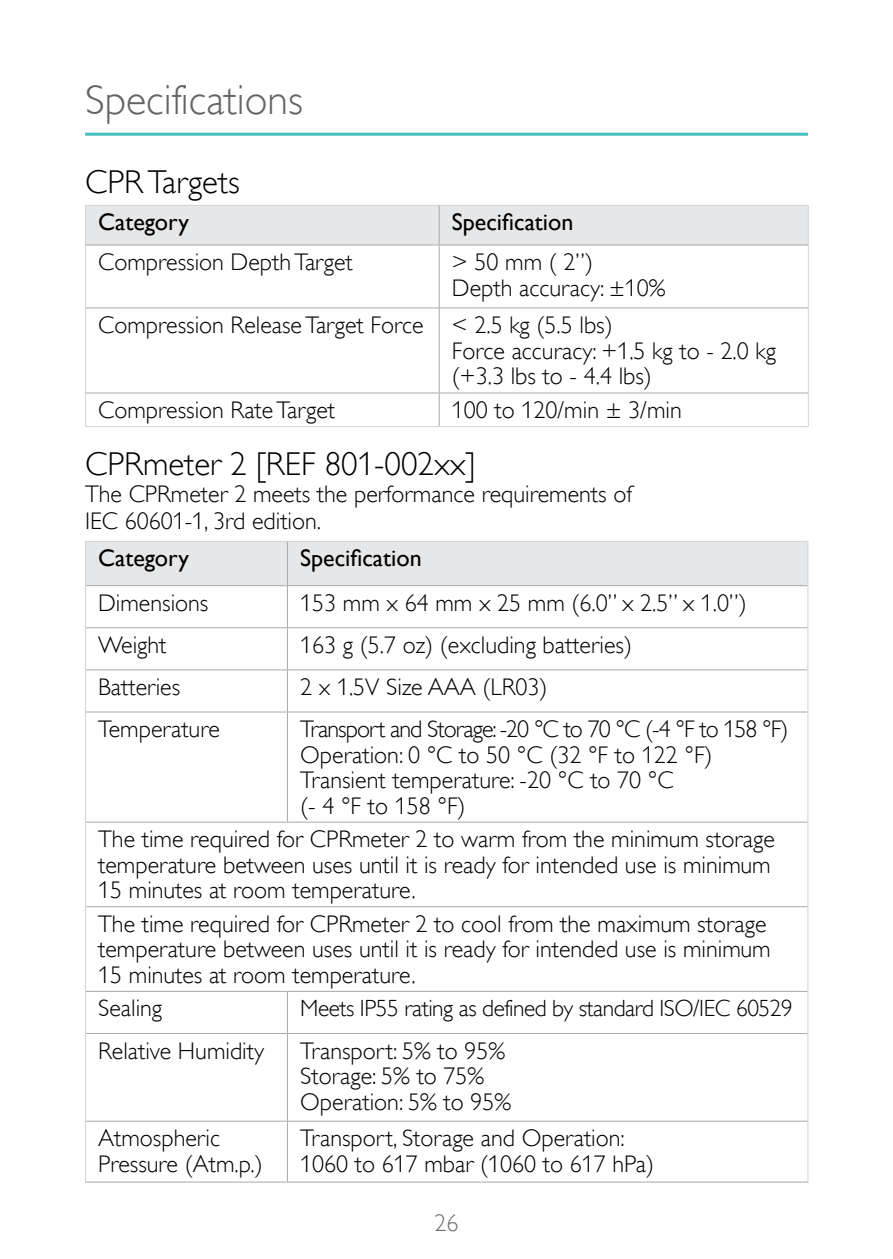
<style>
.page{position:relative;width:893px;height:1259px;background:#fff}
.page>*{position:absolute;margin:0;border:0;box-sizing:border-box;transform-origin:0 0}
.t1{font:300 42px "Gill Alt One";color:#636466}
.t2{font:300 33px "Gill Alt One";color:#000}
.t3{font:300 24px/25.5px "Gill Alt One";color:#000}
.t4{font:24px "Gill Alt One";color:#000}
.t5{font:300 24px "Gill Alt One";color:#6d6e71}
.t6{font:300 23.4px "Gill Alt One";letter-spacing:-.02em;color:#000}
</style>
<div class="page">
<hr style="left:85px;top:133px;width:723px;height:3px;background:#46c1be">
<div style="left:86px;top:206px;width:722px;height:38px;background:#e6e7e8"></div>
<hr style="left:85px;top:205px;width:354px;height:1px;background:#d1d3d4">
<hr style="left:85px;top:206px;width:1px;height:39px;background:#d1d3d4">
<hr style="left:439px;top:205px;width:370px;height:1px;background:#d1d3d4">
<hr style="left:808px;top:206px;width:1px;height:39px;background:#d1d3d4">
<hr style="left:85px;top:245px;width:1px;height:63px;background:#d1d3d4">
<hr style="left:808px;top:245px;width:1px;height:63px;background:#d1d3d4">
<hr style="left:85px;top:308px;width:1px;height:85px;background:#d1d3d4">
<hr style="left:808px;top:308px;width:1px;height:85px;background:#d1d3d4">
<hr style="left:85px;top:393px;width:1px;height:33px;background:#d1d3d4">
<hr style="left:808px;top:393px;width:1px;height:33px;background:#d1d3d4">
<hr style="left:85px;top:426px;width:354px;height:1px;background:#d1d3d4">
<hr style="left:439px;top:426px;width:370px;height:1px;background:#d1d3d4">
<hr style="left:439px;top:206px;width:1px;height:39px;background:#a7a9ac">
<hr style="left:86px;top:244px;width:353px;height:1px;background:#a7a9ac">
<hr style="left:439px;top:244px;width:369px;height:1px;background:#a7a9ac">
<hr style="left:439px;top:245px;width:1px;height:62px;background:#a7a9ac">
<hr style="left:86px;top:307px;width:353px;height:1px;background:#a7a9ac">
<hr style="left:439px;top:307px;width:369px;height:1px;background:#a7a9ac">
<hr style="left:439px;top:308px;width:1px;height:85px;background:#a7a9ac">
<hr style="left:86px;top:392px;width:353px;height:1px;background:#a7a9ac">
<hr style="left:439px;top:392px;width:369px;height:1px;background:#a7a9ac">
<hr style="left:439px;top:393px;width:1px;height:33px;background:#a7a9ac">
<div style="left:86px;top:542px;width:721px;height:43px;background:#e6e7e8"></div>
<hr style="left:86px;top:585px;width:201px;height:1px;background:#a7a9ac">
<hr style="left:287px;top:585px;width:520px;height:1px;background:#a7a9ac">
<hr style="left:86px;top:627px;width:201px;height:1px;background:#a7a9ac">
<hr style="left:287px;top:627px;width:520px;height:1px;background:#a7a9ac">
<hr style="left:86px;top:669px;width:201px;height:1px;background:#a7a9ac">
<hr style="left:287px;top:669px;width:520px;height:1px;background:#a7a9ac">
<hr style="left:86px;top:711px;width:201px;height:1px;background:#a7a9ac">
<hr style="left:287px;top:711px;width:520px;height:1px;background:#a7a9ac">
<hr style="left:86px;top:821px;width:201px;height:1px;background:#a7a9ac">
<hr style="left:287px;top:821px;width:520px;height:1px;background:#a7a9ac">
<hr style="left:86px;top:906px;width:201px;height:1px;background:#a7a9ac">
<hr style="left:287px;top:906px;width:520px;height:1px;background:#a7a9ac">
<hr style="left:86px;top:991px;width:201px;height:1px;background:#a7a9ac">
<hr style="left:287px;top:991px;width:520px;height:1px;background:#a7a9ac">
<hr style="left:86px;top:1033px;width:201px;height:1px;background:#a7a9ac">
<hr style="left:287px;top:1033px;width:520px;height:1px;background:#a7a9ac">
<hr style="left:86px;top:1120px;width:201px;height:1px;background:#a7a9ac">
<hr style="left:287px;top:1120px;width:520px;height:1px;background:#a7a9ac">
<hr style="left:85px;top:1181px;width:202px;height:1px;background:#a7a9ac">
<hr style="left:287px;top:1181px;width:521px;height:1px;background:#a7a9ac">
<hr style="left:85px;top:541px;width:202px;height:1px;background:#d1d3d4">
<hr style="left:85px;top:542px;width:1px;height:43px;background:#d1d3d4">
<hr style="left:287px;top:541px;width:521px;height:1px;background:#d1d3d4">
<hr style="left:807px;top:542px;width:1px;height:43px;background:#d1d3d4">
<hr style="left:85px;top:585px;width:1px;height:43px;background:#d1d3d4">
<hr style="left:807px;top:585px;width:1px;height:43px;background:#d1d3d4">
<hr style="left:85px;top:628px;width:1px;height:42px;background:#d1d3d4">
<hr style="left:807px;top:628px;width:1px;height:42px;background:#d1d3d4">
<hr style="left:85px;top:670px;width:1px;height:42px;background:#d1d3d4">
<hr style="left:807px;top:670px;width:1px;height:42px;background:#d1d3d4">
<hr style="left:85px;top:712px;width:1px;height:110px;background:#d1d3d4">
<hr style="left:807px;top:712px;width:1px;height:110px;background:#d1d3d4">
<hr style="left:85px;top:822px;width:1px;height:84px;background:#d1d3d4">
<hr style="left:807px;top:822px;width:1px;height:84px;background:#d1d3d4">
<hr style="left:85px;top:906px;width:1px;height:85px;background:#d1d3d4">
<hr style="left:807px;top:906px;width:1px;height:85px;background:#d1d3d4">
<hr style="left:85px;top:991px;width:1px;height:42px;background:#d1d3d4">
<hr style="left:807px;top:991px;width:1px;height:42px;background:#d1d3d4">
<hr style="left:85px;top:1033px;width:1px;height:88px;background:#d1d3d4">
<hr style="left:807px;top:1033px;width:1px;height:88px;background:#d1d3d4">
<hr style="left:85px;top:1121px;width:1px;height:60px;background:#d1d3d4">
<hr style="left:807px;top:1121px;width:1px;height:60px;background:#d1d3d4">
<hr style="left:287px;top:542px;width:1px;height:43px;background:#a7a9ac">
<hr style="left:287px;top:586px;width:1px;height:41px;background:#a7a9ac">
<hr style="left:287px;top:628px;width:1px;height:41px;background:#a7a9ac">
<hr style="left:287px;top:670px;width:1px;height:41px;background:#a7a9ac">
<hr style="left:287px;top:712px;width:1px;height:109px;background:#a7a9ac">
<hr style="left:287px;top:991px;width:1px;height:42px;background:#a7a9ac">
<hr style="left:287px;top:1034px;width:1px;height:86px;background:#a7a9ac">
<hr style="left:287px;top:1121px;width:1px;height:60px;background:#a7a9ac">
<h1 class="t1" style="left:85px;top:76px;width:220px">Specifications</h1>
<h2 class="t2" style="left:85px;top:163px;width:156px">CPR Targets</h2>
<p class="t4" style="left:98px;top:208px;width:92px">Category</p>
<p class="t4" style="left:452px;top:208px;width:123px">Specification</p>
<p class="t3" style="left:98px;top:249px;width:256px">Compression Depth Target</p>
<p class="t3" style="left:452px;top:249px;width:215px">&gt; 50 mm ( 2”)<br>Depth accuracy: ±10%</p>
<p class="t3" style="left:452px;top:312px;width:326px;text-indent:-354px">Compression Release Target Force &lt; 2.5 kg (5.5 lbs)<br>Force accuracy: +1.5 kg to - 2.0 kg (+3.3 lbs to - 4.4 lbs)</p>
<p class="t3" style="left:98px;top:397px;width:238px">Compression Rate Target</p>
<p class="t3" style="left:452px;top:397px;width:231px">100 to 120/min ± 3/min</p>
<h2 class="t2" style="left:85px;top:445px;width:392px">CPRmeter 2 [REF 801-002xx]</h2>
<p class="t3" style="left:85px;top:480px;width:549px;line-height:27px">The CPRmeter 2 meets the performance requirements of<br>IEC 60601-1, 3rd edition.</p>
<p class="t4" style="left:98px;top:544px;width:92px">Category</p>
<p class="t4" style="left:300px;top:544px;width:123px">Specification</p>
<p class="t3" style="left:98px;top:590px;width:112px">Dimensions</p>
<p class="t3" style="left:300px;top:590px;width:448px">153 mm x 64 mm x 25 mm (6.0” x 2.5” x 1.0”)</p>
<p class="t3" style="left:98px;top:632px;width:70px">Weight</p>
<p class="t3" style="left:300px;top:632px;width:333px">163 g (5.7 oz) (excluding batteries)</p>
<p class="t3" style="left:98px;top:674px;width:84px">Batteries</p>
<p class="t3" style="left:300px;top:674px;width:249px">2 x 1.5V Size AAA (LR03)</p>
<p class="t3" style="left:98px;top:716px;width:123px">Temperature</p>
<p class="t3" style="left:300px;top:716px;width:490px">Transport and Storage: -20 °C to 70 °C (-4 °F to 158 °F)<br>Operation: 0 °C to 50 °C (32 °F to 122 °F)<br>Transient temperature: -20 °C to 70 °C<br>(- 4 °F to 158 °F)</p>
<p class="t3" style="left:98px;top:826px;width:678px">The time required for CPRmeter 2 to warm from the minimum storage temperature between uses until it is ready for intended use is minimum<br>15 minutes at room temperature.</p>
<p class="t3" style="left:98px;top:911px;width:674px">The time required for CPRmeter 2 to cool from the maximum storage temperature between uses until it is ready for intended use is minimum<br>15 minutes at room temperature.</p>
<p class="t3" style="left:98px;top:995px;width:66px">Sealing</p>
<p class="t6" style="left:300px;top:994px;width:494px">Meets IP55 rating as defined by standard ISO/IEC 60529</p>
<p class="t3" style="left:98px;top:1037px;width:167px">Relative Humidity</p>
<p class="t3" style="left:300px;top:1037px;width:212px">Transport: 5% to 95%<br>Storage: 5% to 75%<br>Operation: 5% to 95%</p>
<p class="t3" style="left:98px;top:1125px;width:166px">Atmospheric<br>Pressure (Atm.p.)</p>
<p class="t3" style="left:300px;top:1125px;width:355px">Transport, Storage and Operation:<br>1060 to 617 mbar (1060 to 617 hPa)</p>
<p class="t5" style="left:434px;top:1209px;width:25px">26</p>
</div>
